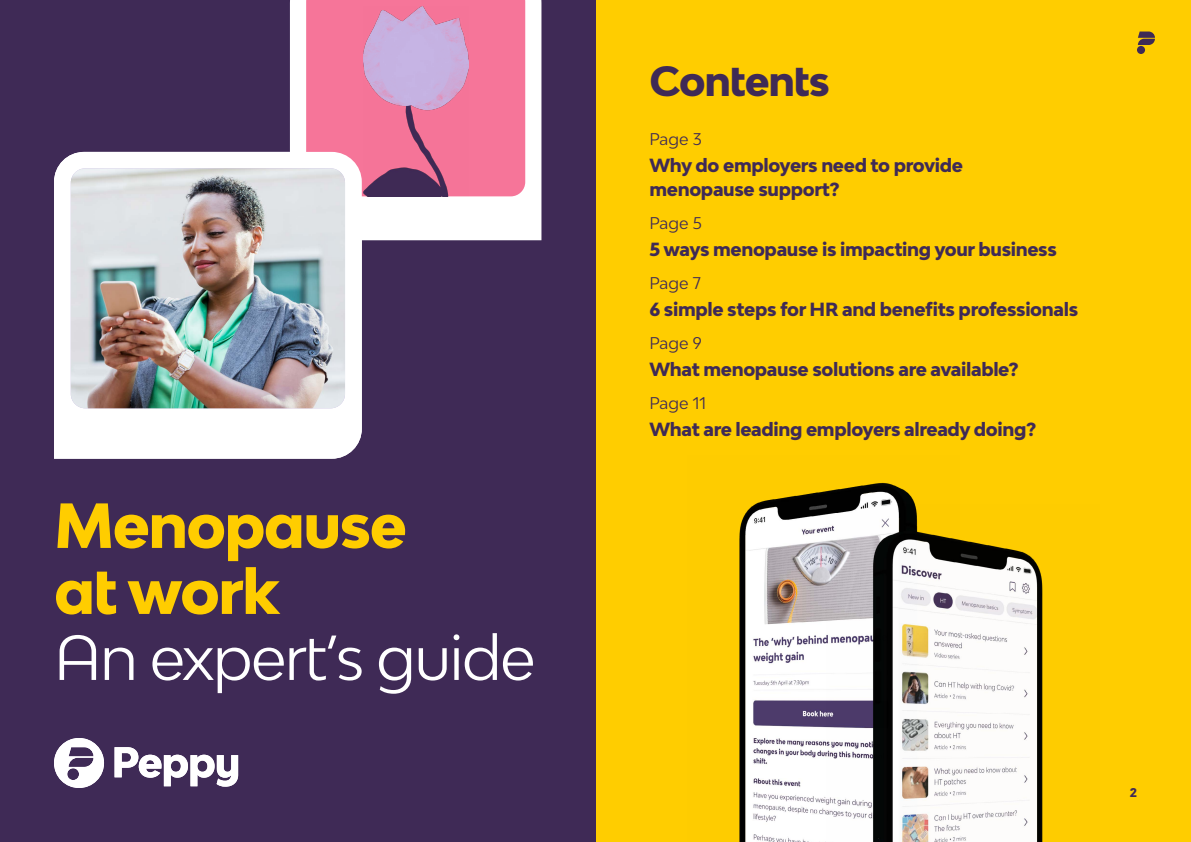
<style>
.page{position:relative;width:1191px;height:842px;background:#fff}
.page>*{position:absolute;margin:0;border:0;box-sizing:border-box;transform-origin:0 0}
.t1{font:800 60px/66px "Bw Modelica SS01";letter-spacing:-.03em;color:#ffcd00}
.t2{font:60px "Bw Modelica SS01";letter-spacing:-.03em;color:#fff}
.t3{font:800 40px "Bw Modelica SS01";letter-spacing:-.03em;color:#3f2a56}
.t4{font:800 18px/24px "Bw Modelica";letter-spacing:-.02em;color:#3f2a56}
.t5{font:16px "Bw Modelica";color:#3f2a56}
.t6{font:800 12px "Bw Modelica SS01";color:#3f2a56}
</style>
<div class="page">
<div style="left:595px;top:0;width:596px;height:842px;background:#ffcd00"></div>
<div style="left:0;top:0;width:595px;height:842px;background:#3f2a56"></div>
<img style="left:739px;top:482px;width:176px;height:360px">
<img style="left:826px;top:504px;width:217px;height:338px">
<div style="left:290px;top:0;width:251px;height:240px;background:#fff"></div>
<div style="left:306px;top:0;width:219px;height:196px;background:#f67599"></div>
<div style="left:54px;top:152px;width:308px;height:307px;background:#fff"></div>
<img style="left:71px;top:168px;width:274px;height:240px;border-radius:14px">
<img style="left:363px;top:7px;width:105px;height:189px">
<svg style="left:1137px;top:32px;width:18px;height:13px"></svg>
<div style="left:1137px;top:46px;width:8px;height:8px;background:#3f2a56;border-radius:50%"></div>
<svg style="left:115px;top:747px;width:123px;height:40px"></svg>
<svg style="left:54px;top:738px;width:50px;height:50px"></svg>
<h1 class="t1" style="left:54px;top:491px;width:354px">Menopause at work</h1>
<h1 class="t2" style="left:54px;top:619px;width:483px">An expert’s guide</h1>
<h2 class="t3" style="left:649px;top:56px;width:182px">Contents</h2>
<p class="t5" style="left:649px;top:129px;width:54px">Page 3</p>
<p class="t4" style="left:649px;top:153px;width:315px">Why do employers need to provide menopause support?</p>
<p class="t5" style="left:649px;top:213px;width:54px">Page 5</p>
<p class="t4" style="left:649px;top:237px;width:409px">5 ways menopause is impacting your business</p>
<p class="t5" style="left:649px;top:273px;width:53px">Page 7</p>
<p class="t4" style="left:649px;top:297px;width:430px">6 simple steps for HR and benefits professionals</p>
<p class="t5" style="left:649px;top:333px;width:54px">Page 9</p>
<p class="t4" style="left:649px;top:357px;width:371px">What menopause solutions are available?</p>
<p class="t5" style="left:649px;top:393px;width:58px">Page 11</p>
<p class="t4" style="left:649px;top:417px;width:388px">What are leading employers already doing?</p>
<p class="t6" style="left:1129px;top:785px;width:9px">2</p>
</div>
